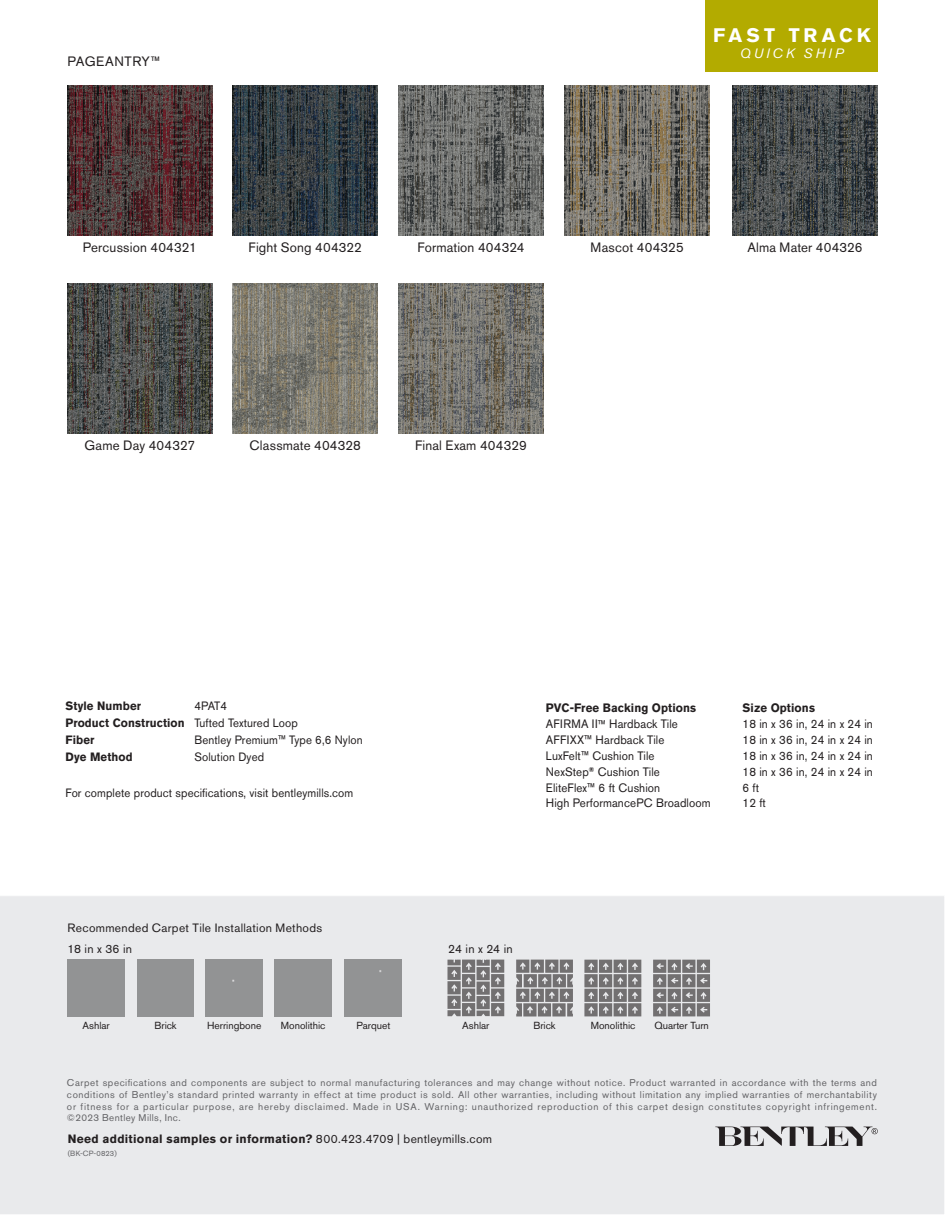
<style>
.page{position:relative;width:945px;height:1215px;background:#fff}
.page>*{position:absolute;margin:0;border:0;box-sizing:border-box;transform-origin:0 0}
.t1{font:700 19.5px "Akzidenz Grotesk Pro";letter-spacing:.205em;color:#fff}
.t2{font:13.5px "Akzidenz Grotesk Pro";letter-spacing:.01em;color:#231f20}
.t3{font:13.5px "Akzidenz Grotesk Pro";letter-spacing:.04em;color:#231f20}
.t4{font:italic 13.5px "Akzidenz Grotesk Pro";letter-spacing:.21em;color:#fff}
.t5{font:12.15px "Akzidenz Grotesk Pro";letter-spacing:.01em;color:#231f20;scale:.95 1}
.t6{font:700 12.15px "Akzidenz Grotesk Pro";letter-spacing:.01em;color:#231f20;scale:.95 1}
.t7{font:12px "Akzidenz Grotesk Pro";letter-spacing:.01em;color:#231f20;scale:.95 1}
.t8{font:700 12px/17.1px "Akzidenz Grotesk Pro";letter-spacing:.01em;color:#231f20;scale:.95 1}
.t9{font:700 12px "Akzidenz Grotesk Pro";letter-spacing:.01em;color:#231f20}
.t10{font:12px "Akzidenz Grotesk Pro";letter-spacing:.01em;color:#231f20}
.t11{font:10.2px "Akzidenz Grotesk Pro";color:#231f20}
.t12{font:9.75px/11.7px "Akzidenz Grotesk Pro";letter-spacing:.07em;color:#636366;text-align:justify}
.t13{font:7.5px "Akzidenz Grotesk Pro";letter-spacing:.03em;color:#636366}
.s1{font-weight:400}
.s2{font-size:12.45px}
.s3{font-size:12.6px}
</style>
<div class="page">
<div style="left:0;top:896px;width:944px;height:318px;background:#e9eaec"></div>
<div style="left:206px;top:960px;width:57px;height:56px;background:#929394"></div>
<div style="left:137px;top:960px;width:57px;height:56px;background:#929394"></div>
<div style="left:275px;top:960px;width:57px;height:56px;background:#929394"></div>
<svg style="left:715px;top:1127px;width:163px;height:19px;background:#a3a2a4"></svg>
<svg style="left:516px;top:960px;width:57px;height:56px;background:#8e8d8e"></svg>
<svg style="left:447px;top:960px;width:57px;height:56px;background:#8e8c8e"></svg>
<svg style="left:584px;top:960px;width:57px;height:56px;background:#8d8c8d"></svg>
<svg style="left:653px;top:960px;width:57px;height:56px;background:#8c8b8c"></svg>
<div style="left:68px;top:960px;width:56px;height:57px;background:#929394"></div>
<div style="left:345px;top:960px;width:57px;height:56px;background:#929394"></div>
<div style="left:706px;top:0;width:172px;height:71px;background:#b3ab00"></div>
<img style="left:67px;top:86px;width:145px;height:150px">
<img style="left:565px;top:86px;width:145px;height:150px">
<img style="left:233px;top:284px;width:145px;height:150px">
<img style="left:233px;top:86px;width:145px;height:150px">
<img style="left:733px;top:86px;width:144px;height:150px">
<img style="left:399px;top:284px;width:144px;height:150px">
<img style="left:399px;top:86px;width:144px;height:150px">
<img style="left:67px;top:284px;width:145px;height:150px">
<h2 class="t3" style="left:68px;top:53px;width:94px">PAGEANTRY™</h2>
<h1 class="t1" style="left:713px;top:22px;width:159px">FAST TRACK</h1>
<h2 class="t4" style="left:740px;top:45px;width:105px">QUICK SHIP</h2>
<h2 class="t2" style="left:249px;top:238px;width:115px">Fight Song 404322</h2>
<h2 class="t2" style="left:747px;top:238px;width:117px">Alma Mater 404326</h2>
<h2 class="t2" style="left:83px;top:238px;width:115px">Percussion 404321</h2>
<h2 class="t2" style="left:591px;top:238px;width:95px">Mascot 404325</h2>
<h2 class="t2" style="left:417px;top:238px;width:109px">Formation 404324</h2>
<h2 class="t2" style="left:85px;top:436px;width:112px">Game Day 404327</h2>
<h2 class="t2" style="left:250px;top:436px;width:113px">Classmate 404328</h2>
<h2 class="t2" style="left:415px;top:436px;width:113px">Final Exam 404329</h2>
<p class="t8" style="left:66px;top:697px;width:81px">Style Number</p>
<p class="t8" style="left:66px;top:697px;width:246px;text-indent:129px"><span class="s1">4PAT4<br></span>Product Construction <span class="s1">Tufted Textured Loop<br></span>Fiber</p>
<p class="t7" style="left:194px;top:732px;width:179px">Bentley Premium<span class="s2">™</span> Type 6,6 Nylon</p>
<p class="t8" style="left:66px;top:748px;width:72px">Dye Method</p>
<p class="t7" style="left:194px;top:749px;width:75px">Solution Dyed</p>
<p class="t7" style="left:66px;top:785px;width:304px">For complete product specifications, visit bentleymills.com</p>
<p class="t6" style="left:546px;top:700px;width:160px">PVC-Free Backing Options</p>
<p class="t6" style="left:743px;top:700px;width:78px">Size Options</p>
<p class="t5" style="left:546px;top:716px;width:140px">AFIRMA II<span class="s3">™</span> Hardback Tile</p>
<p class="t5" style="left:743px;top:716px;width:139px">18 in x 36 in, 24 in x 24 in</p>
<p class="t5" style="left:546px;top:732px;width:126px">AFFIXX<span class="s3">™</span> Hardback Tile</p>
<p class="t5" style="left:743px;top:732px;width:139px">18 in x 36 in, 24 in x 24 in</p>
<p class="t5" style="left:546px;top:748px;width:116px">LuxFelt<span class="s3">™</span> Cushion Tile</p>
<p class="t5" style="left:743px;top:748px;width:139px">18 in x 36 in, 24 in x 24 in</p>
<p class="t5" style="left:546px;top:764px;width:121px">NexStep<sup>®</sup> Cushion Tile</p>
<p class="t5" style="left:743px;top:764px;width:139px">18 in x 36 in, 24 in x 24 in</p>
<p class="t5" style="left:546px;top:779px;width:122px">EliteFlex<span class="s3">™</span> 6 ft Cushion</p>
<p class="t5" style="left:743px;top:779px;width:19px">6 ft</p>
<p class="t5" style="left:546px;top:795px;width:175px">High PerformancePC Broadloom</p>
<p class="t5" style="left:743px;top:795px;width:26px">12 ft</p>
<p class="t10" style="left:68px;top:920px;width:256px">Recommended Carpet Tile Installation Methods</p>
<p class="t10" style="left:68px;top:941px;width:66px">18 in x 36 in</p>
<p class="t10" style="left:448px;top:941px;width:66px">24 in x 24 in</p>
<p class="t11" style="left:83px;top:1019px;width:29px">Ashlar</p>
<p class="t11" style="left:154px;top:1019px;width:24px">Brick</p>
<p class="t11" style="left:207px;top:1019px;width:56px">Herringbone</p>
<p class="t11" style="left:281px;top:1019px;width:46px">Monolithic</p>
<p class="t11" style="left:462px;top:1019px;width:29px">Ashlar</p>
<p class="t11" style="left:533px;top:1019px;width:24px">Brick</p>
<p class="t11" style="left:591px;top:1019px;width:46px">Monolithic</p>
<p class="t11" style="left:654px;top:1019px;width:56px">Quarter Turn</p>
<p class="t11" style="left:356px;top:1019px;width:36px">Parquet</p>
<p class="t12" style="left:67px;top:1077px;width:812px">Carpet specifications and components are subject to normal manufacturing tolerances and may change without notice. Product warranted in accordance with the terms and conditions of Bentley’s standard printed warranty in effect at time product is sold. All other warranties, including without limitation any implied warranties of merchantability or fitness for a particular purpose, are hereby disclaimed. Made in USA. Warning: unauthorized reproduction of this carpet design constitutes copyright infringement. ©2023 Bentley Mills, Inc.</p>
<p class="t9" style="left:68px;top:1131px;width:426px">Need additional samples or information? <span class="s1">800.423.4709 | bentleymills.com</span></p>
<p class="t13" style="left:68px;top:1149px;width:51px">(BK-CP-0823)</p>
</div>
